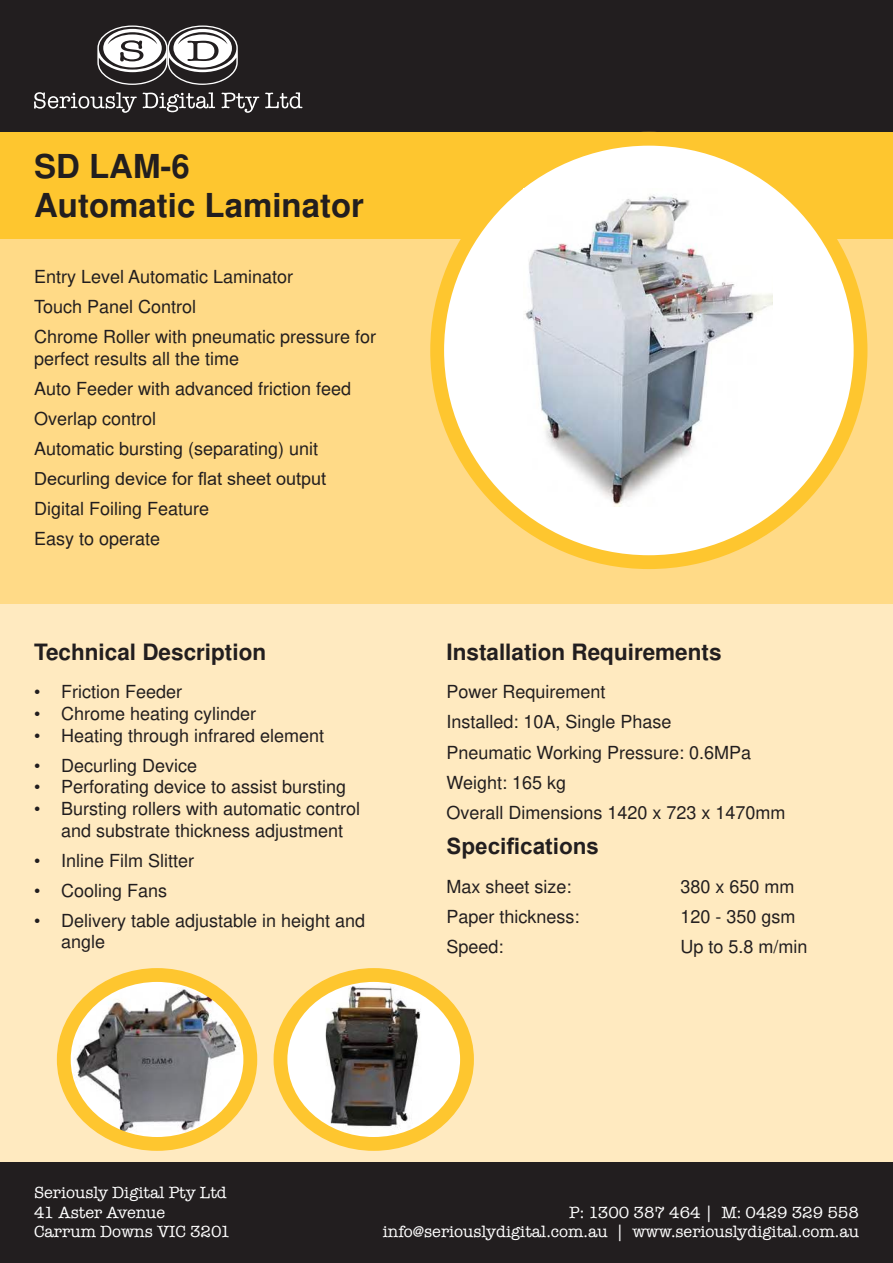
<style>
.page{position:relative;width:893px;height:1263px;background:#fff}
.page>*{position:absolute;margin:0;border:0;box-sizing:border-box;transform-origin:0 0}
.t1{font:700 33px/39.6px "Arial";color:#221e1f}
.t2{font:700 22.5px "Arial";color:#221e1f}
.t3{font:18px/30.2px "Arial";color:#221e1f}
.t4{font:16.5px/19.8px "American Typewriter";color:#fff}
</style>
<div class="page">
<div style="left:0;top:132px;width:893px;height:108px;background:#fec62f"></div>
<div style="left:0;top:240px;width:893px;height:364px;background:#ffda87"></div>
<div style="left:0;top:604px;width:893px;height:593px;background:#ffeac0"></div>
<div style="left:0;top:0;width:893px;height:132px;background:#221e1f"></div>
<div style="left:0;top:1162px;width:893px;height:101px;background:#221e1f"></div>
<svg style="left:34px;top:92px;width:268px;height:21px"></svg>
<svg style="left:97px;top:26px;width:141px;height:59px"></svg>
<div style="left:437px;top:139px;width:423px;height:423px;background:#fff;border-radius:50%"></div>
<div style="left:430px;top:132px;width:437px;height:437px;border:14px solid #fec62f;border-radius:50%"></div>
<img style="left:524px;top:194px;width:248px;height:312px">
<svg style="left:64px;top:975px;width:186px;height:169px"></svg>
<img style="left:73px;top:987px;width:167px;height:145px">
<div style="left:57px;top:968px;width:200px;height:183px;border:14px solid #fec62f;border-radius:50%"></div>
<svg style="left:280px;top:975px;width:187px;height:169px;background:#fef3d4"></svg>
<img style="left:326px;top:986px;width:95px;height:148px">
<div style="left:274px;top:968px;width:200px;height:183px;border:14px solid #fec62f;border-radius:50%"></div>
<h1 class="t1" style="left:34px;top:149px;width:332px">SD LAM-6<br>Automatic Laminator</h1>
<p class="t3" style="left:34px;top:263px;width:344px">Entry Level Automatic Laminator<br>Touch Panel Control<br>Chrome Roller with pneumatic pressure for</p>
<p class="t3" style="left:34px;top:345px;width:319px">perfect results all the time<br>Auto Feeder with advanced friction feed<br>Overlap control<br>Automatic bursting (separating) unit<br>Decurling device for flat sheet output<br>Digital Foiling Feature<br>Easy to operate</p>
<p class="t2" style="left:34px;top:643px;width:234px">Technical Description</p>
<p class="t3" style="left:34px;top:679px;width:150px">• Friction Feeder</p>
<p class="t3" style="left:34px;top:700px;width:224px">• Chrome heating cylinder</p>
<p class="t3" style="left:34px;top:722px;width:292px">• Heating through infrared element</p>
<p class="t3" style="left:34px;top:752px;width:165px">• Decurling Device</p>
<p class="t3" style="left:34px;top:773px;width:314px">• Perforating device to assist bursting</p>
<p class="t3" style="left:34px;top:799px;width:328px;line-height:21.6px;text-align:center">• Bursting rollers with automatic control and substrate thickness adjustment</p>
<p class="t3" style="left:34px;top:847px;width:162px">• Inline Film Slitter</p>
<p class="t3" style="left:34px;top:877px;width:135px">• Cooling Fans</p>
<p class="t3" style="left:61px;top:911px;width:306px;line-height:21.6px;text-indent:-27px">• Delivery table adjustable in height and angle</p>
<p class="t2" style="left:446px;top:643px;width:277px">Installation Requirements</p>
<p class="t3" style="left:446px;top:679px;width:341px">Power Requirement<br>Installed: 10A, Single Phase<br>Pneumatic Working Pressure: 0.6MPa<br>Weight: 165 kg<br>Overall Dimensions 1420 x 723 x 1470mm</p>
<p class="t2" style="left:446px;top:830px;width:154px">Specifications</p>
<p class="t3" style="left:446px;top:873px;width:127px">Max sheet size:</p>
<p class="t3" style="left:680px;top:873px;width:116px">380 x 650 mm</p>
<p class="t3" style="left:446px;top:903px;width:135px">Paper thickness:</p>
<p class="t3" style="left:680px;top:903px;width:117px">120 - 350 gsm</p>
<p class="t3" style="left:446px;top:933px;width:59px">Speed:</p>
<p class="t3" style="left:680px;top:933px;width:129px">Up to 5.8 m/min</p>
<p class="t4" style="left:34px;top:1184px;width:198px">Seriously Digital Pty Ltd<br>41 Aster Avenue<br>Carrum Downs VIC 3201</p>
<p class="t4" style="left:383px;top:1203px;width:478px;text-align:right">P: 1300 387 464 | M: 0429 329 558 info@seriouslydigital.com.au | www.seriouslydigital.com.au</p>
</div>
